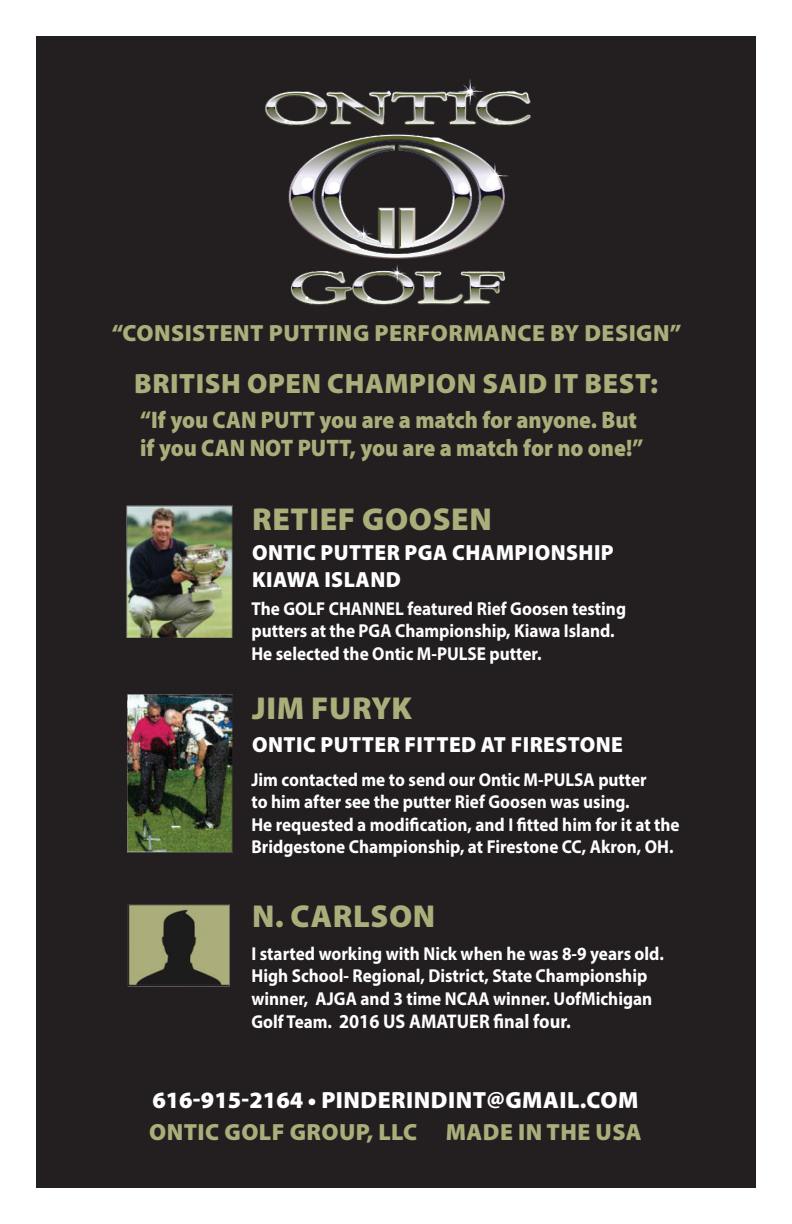
<style>
.page{position:relative;width:792px;height:1224px;background:#fff}
.page>*{position:absolute;margin:0;border:0;box-sizing:border-box;transform-origin:0 0}
.t1{font:900 31.8px "Myriad Pro";letter-spacing:.02em;color:#abad7b}
.t2{font:900 28px "Myriad Pro";letter-spacing:.02em;color:#abad7b}
.t3{font:900 24px/28.8px "Myriad Pro";color:#abad7b;scale:.92 1}
.t4{font:900 23.4px "Myriad Pro";letter-spacing:.02em;color:#abad7b}
.t5{font:900 23.4px "Myriad Pro";letter-spacing:.02em;color:#fff}
.t6{font:900 22px "Myriad Pro";letter-spacing:.02em;color:#fff}
.t7{font:700 19.8px "Myriad Pro";color:#fff;scale:.92 1}
.t8{font:700 18.8px/22.4px "Myriad Pro";color:#fff;scale:.92 1}
.s1{font-size:18.8px}
</style>
<div class="page">
<div style="left:36px;top:36px;width:720px;height:1152px;background:#231f20"></div>
<img style="left:265px;top:79px;width:266px;height:226px">
<img style="left:126px;top:505px;width:107px;height:482px">
<p class="t4" style="left:112px;top:317px;width:571px">“CONSISTENT PUTTING PERFORMANCE BY DESIGN”</p>
<p class="t2" style="left:134px;top:365px;width:526px">BRITISH OPEN CHAMPION SAID IT BEST:</p>
<p class="t3" style="left:140px;top:404px;width:548px">“If you CAN PUTT you are a match for anyone. But if you CAN NOT PUTT, you are a match for no one!”</p>
<p class="t1" style="left:252px;top:498px;width:241px">RETIEF GOOSEN</p>
<p class="t6" style="left:252px;top:538px;width:363px">ONTIC PUTTER PGA CHAMPIONSHIP</p>
<p class="t6" style="left:252px;top:564px;width:150px">KIAWA ISLAND</p>
<p class="t8" style="left:251px;top:597px;width:409px">The GOLF CHANNEL featured Rief Goosen testing</p>
<p class="t8" style="left:251px;top:619px;width:396px">putters at the PGA Championship, Kiawa Island.</p>
<p class="t8" style="left:251px;top:642px;width:317px">He selected the Ontic M-PULSE putter.</p>
<p class="t1" style="left:252px;top:687px;width:161px">JIM FURYK</p>
<p class="t6" style="left:252px;top:730px;width:372px">ONTIC PUTTER FITTED AT FIRESTONE</p>
<p class="t8" style="left:251px;top:768px;width:431px">Jim contacted me to send our Ontic M-PULSA putter</p>
<p class="t8" style="left:251px;top:790px;width:413px">to him after see the putter Rief Goosen was using.</p>
<p class="t8" style="left:251px;top:813px;width:467px">He requested a modification, and I fitted him for it at the<br>Bridgestone Championship, at Firestone CC, Akron, OH.</p>
<p class="t1" style="left:252px;top:895px;width:185px">N. CARLSON</p>
<p class="t8" style="left:251px;top:941px;width:450px">I started working with Nick when he was 8-9 years old.<br>High School- Regional, District, State Championship winner, AJGA and 3 time NCAA winner. UofMichigan</p>
<p class="t7" style="left:251px;top:1009px;width:349px"><span class="s1">Golf Team.</span> 2016 US AMATUER final four.</p>
<p class="t5" style="left:152px;top:1084px;width:487px">616-915-2164 • PINDERINDINT@GMAIL.COM</p>
<p class="t4" style="left:149px;top:1116px;width:494px">ONTIC GOLF GROUP, LLC MADE IN THE USA</p>
</div>
